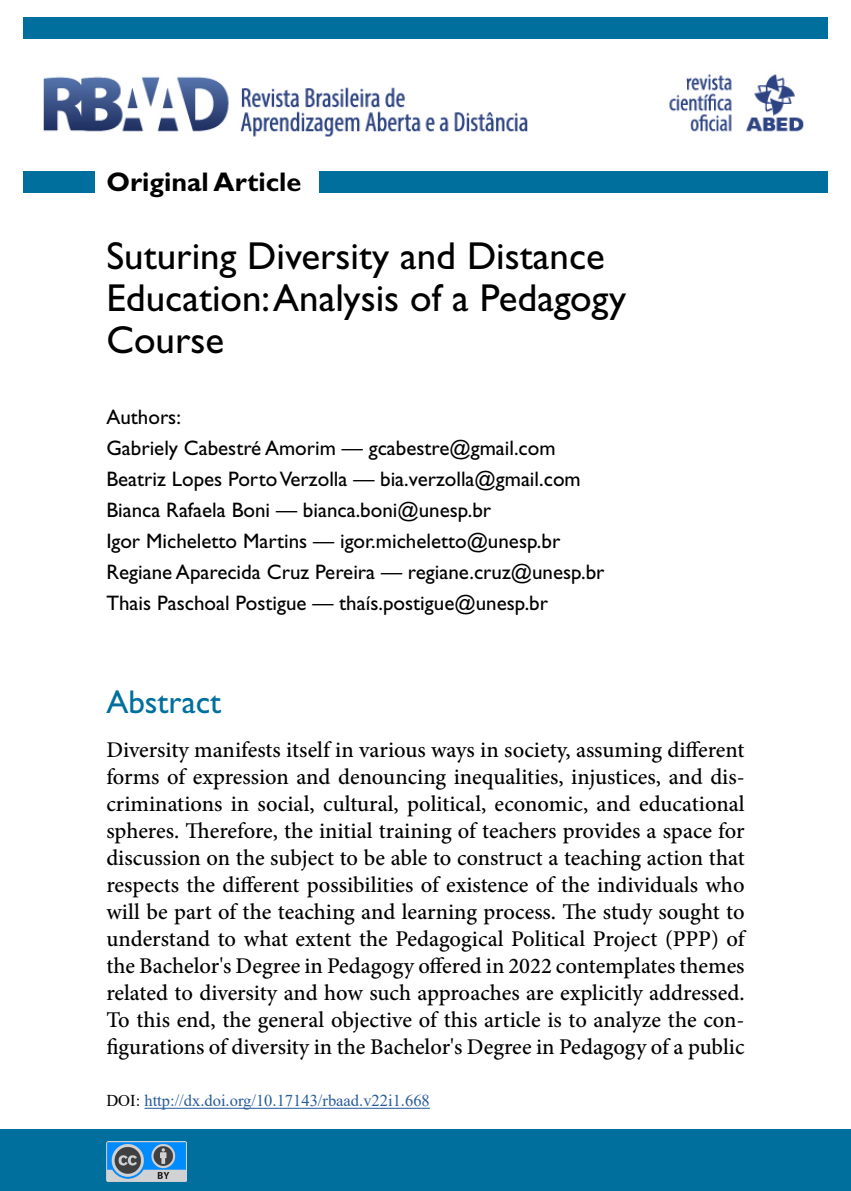
<style>
.page{position:relative;width:851px;height:1191px;background:#fff}
.page>*{position:absolute;margin:0;border:0;box-sizing:border-box;transform-origin:0 0}
.t1{font:39px/42px "Gill Sans Std";color:#000}
.t2{font:33px "Gill Sans Std";color:#006f9e}
.t3{font:700 27px "Gill Sans Std";color:#000}
.t4{font:500 22.5px/27px "Minion Pro";color:#000;text-align:justify}
.t5{font:21px/31px "Gill Sans Std";color:#000}
.t6{font:16.5px "Times New Roman";color:#275b9b}
.s1{color:#000}
</style>
<div class="page">
<hr style="left:104px;top:0;width:1px;height:467px;background:#006f9e">
<div style="left:23px;top:17px;width:804px;height:21px;background:#006f9e"></div>
<div style="left:23px;top:171px;width:804px;height:22px;background:#006f9e"></div>
<img style="left:43px;top:65px;width:761px;height:80px">
<div style="left:0;top:1129px;width:850px;height:62px;background:#006f9e"></div>
<div style="left:95px;top:163px;width:224px;height:34px;background:#fff"></div>
<img style="left:107px;top:1141px;width:80px;height:40px">
<hr style="left:144px;top:1107px;width:286px;height:1px;background:#275b9b">
<p class="t3" style="left:106px;top:166px;width:196px">Original Article</p>
<h1 class="t1" style="left:106px;top:235px;width:521px">Suturing Diversity and Distance<br>Education: Analysis of a Pedagogy<br>Course</h1>
<p class="t5" style="left:106px;top:401px;width:499px">Authors:<br>Gabriely Cabestré Amorim — gcabestre@gmail.com Beatriz Lopes Porto Verzolla — bia.verzolla@gmail.com Bianca Rafaela Boni — bianca.boni@unesp.br<br>Igor Micheletto Martins — igor.micheletto@unesp.br Regiane Aparecida Cruz Pereira — regiane.cruz@unesp.br Thais Paschoal Postigue — thaís.postigue@unesp.br</p>
<h2 class="t2" style="left:106px;top:682px;width:116px">Abstract</h2>
<p class="t4" style="left:106px;top:736px;width:639px">Diversity manifests itself in various ways in society, assuming different forms of expression and denouncing inequalities, injustices, and dis&shy;criminations in social, cultural, political, economic, and educational spheres. Therefore, the initial training of teachers provides a space for discussion on the subject to be able to construct a teaching action that respects the different possibilities of existence of the individuals who will be part of the teaching and learning process. The study sought to understand to what extent the Pedagogical Political Project (PPP) of the Bachelor's Degree in Pedagogy offered in 2022 contemplates themes related to diversity and how such approaches are explicitly addressed.<br>To this end, the general objective of this article is to analyze the con&shy;figurations of diversity in the Bachelor's Degree in Pedagogy of a public</p>
<p class="t6" style="left:106px;top:1089px;width:325px"><span class="s1">DOI:</span> http://dx.doi.org/10.17143/rbaad.v22i1.668</p>
</div>
